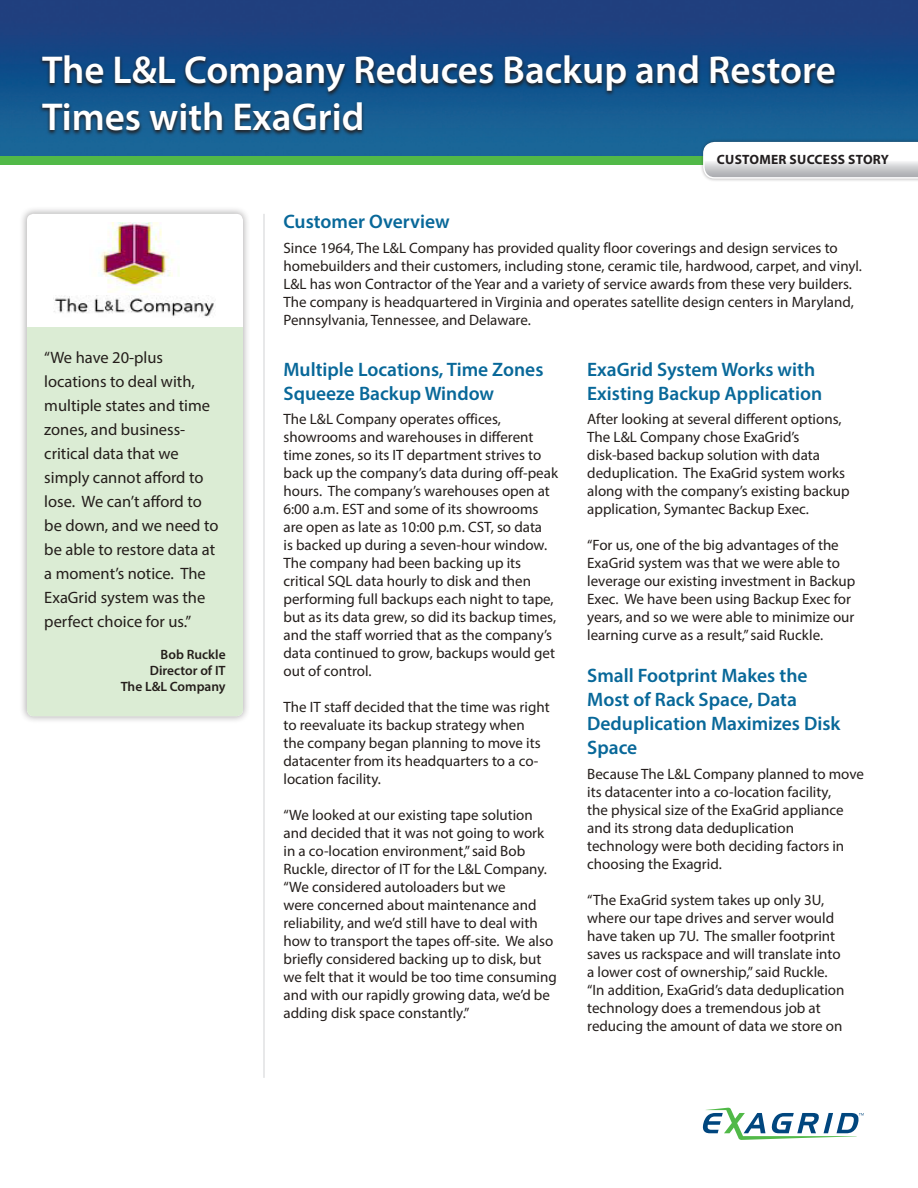
<style>
.page{position:relative;width:918px;height:1188px;background:#fff}
.page>*{position:absolute;margin:0;border:0;box-sizing:border-box;transform-origin:0 0}
.Headline{font:600 39px/46.8px "Myriad Pro";color:#fff}
.Blue_Paragraph_heade{font:600 19.5px/24px "Myriad Pro";color:#086899}
.Customer_Quote{font:16.5px/24px "Myriad Pro";color:#241e1b}
.Body_Copy{font:15px/18px "Myriad Pro";color:#241e1b}
.Quote_Author{font:600 13.5px "Myriad Pro";color:#241e1b}
.t1{font:700 13.5px "Myriad Pro";letter-spacing:.02em;color:#231f20}
</style>
<div class="page">
<img style="left:0;top:0;width:918px;height:156px">
<div style="left:0;top:156px;width:918px;height:8px;background:#51b948"></div>
<div style="left:700px;top:139px;width:218px;height:43px;background:#231f20;opacity:.4"></div>
<svg style="left:703px;top:142px;width:215px;height:37px"></svg>
<svg style="left:702px;top:1107px;width:162px;height:33px"></svg>
<div style="left:19px;top:206px;width:232px;height:518px;background:#231f20;opacity:.4"></div>
<div style="left:27px;top:214px;width:216px;height:502px;background:#fff;border-radius:7px"></div>
<div style="left:27px;top:327px;width:216px;height:389px;background:#dbecd4"></div>
<svg style="left:39px;top:55px;width:799px;height:81px;background:#154c7b"></svg>
<hr style="left:264px;top:214px;width:1px;height:864px;background:#d1d2d4">
<img style="left:53px;top:222px;width:162px;height:95px">
<p class="Headline" style="left:42px;top:46px;width:795px">The L&amp;L Company Reduces Backup and Restore<br>Times with ExaGrid</p>
<p class="t1" style="left:717px;top:151px;width:174px">CUSTOMER SUCCESS STORY</p>
<p class="Customer_Quote" style="left:44px;top:345px;width:176px">“We have 20-plus locations to deal with, multiple states and time zones, and business&shy;critical data that we simply cannot afford to lose. We can’t afford to be down, and we need to be able to restore data at a moment’s notice. The<br>ExaGrid system was the perfect choice for us.”</p>
<p class="Quote_Author" style="left:161px;top:646px;width:67px">Bob Ruckle</p>
<p class="Quote_Author" style="left:150px;top:662px;width:77px">Director of IT</p>
<p class="Quote_Author" style="left:121px;top:678px;width:107px">The L&amp;L Company</p>
<p class="Blue_Paragraph_heade" style="left:284px;top:209px;width:168px">Customer Overview</p>
<p class="Body_Copy" style="left:284px;top:239px;width:580px">Since 1964, The L&amp;L Company has provided quality floor coverings and design services to homebuilders and their customers, including stone, ceramic tile, hardwood, carpet, and vinyl.<br>L&amp;L has won Contractor of the Year and a variety of service awards from these very builders.<br>The company is headquartered in Virginia and operates satellite design centers in Maryland, Pennsylvania, Tennessee, and Delaware.</p>
<p class="Blue_Paragraph_heade" style="left:284px;top:356px;width:261px">Multiple Locations, Time Zones<br>Squeeze Backup Window</p>
<p class="Body_Copy" style="left:284px;top:410px;width:276px">The L&amp;L Company operates offices, showrooms and warehouses in different time zones, so its IT department strives to back up the company’s data during off-peak hours. The company’s warehouses open at 6:00 a.m. EST and some of its showrooms are open as late as 10:00 p.m. CST, so data<br>is backed up during a seven-hour window.<br>The company had been backing up its critical SQL data hourly to disk and then performing full backups each night to tape, but as its data grew, so did its backup times, and the staff worried that as the company’s data continued to grow, backups would get out of control.</p>
<p class="Body_Copy" style="left:284px;top:698px;width:268px">The IT staff decided that the time was right to reevaluate its backup strategy when<br>the company began planning to move its datacenter from its headquarters to a co&shy;location facility.</p>
<p class="Body_Copy" style="left:284px;top:806px;width:275px">“We looked at our existing tape solution and decided that it was not going to work in a co-location environment,” said Bob Ruckle, director of IT for the L&amp;L Company. “We considered autoloaders but we<br>were concerned about maintenance and reliability, and we’d still have to deal with how to transport the tapes off-site. We also briefly considered backing up to disk, but we felt that it would be too time consuming and with our rapidly growing data, we’d be adding disk space constantly.”</p>
<p class="Blue_Paragraph_heade" style="left:587px;top:356px;width:237px">ExaGrid System Works with<br>Existing Backup Application</p>
<p class="Body_Copy" style="left:587px;top:410px;width:264px">After looking at several different options, The L&amp;L Company chose ExaGrid’s disk-based backup solution with data deduplication. The ExaGrid system works along with the company’s existing backup application, Symantec Backup Exec.</p>
<p class="Body_Copy" style="left:587px;top:536px;width:270px">“For us, one of the big advantages of the ExaGrid system was that we were able to leverage our existing investment in Backup Exec. We have been using Backup Exec for years, and so we were able to minimize our learning curve as a result,” said Ruckle.</p>
<p class="Blue_Paragraph_heade" style="left:587px;top:663px;width:255px">Small Footprint Makes the<br>Most of Rack Space, Data<br>Deduplication Maximizes Disk<br>Space</p>
<p class="Body_Copy" style="left:587px;top:765px;width:278px">Because The L&amp;L Company planned to move its datacenter into a co-location facility,<br>the physical size of the ExaGrid appliance and its strong data deduplication technology were both deciding factors in choosing the Exagrid.</p>
<p class="Body_Copy" style="left:587px;top:891px;width:259px">“The ExaGrid system takes up only 3U, where our tape drives and server would have taken up 7U. The smaller footprint saves us rackspace and will translate into a lower cost of ownership,” said Ruckle. “In addition, ExaGrid’s data deduplication technology does a tremendous job at reducing the amount of data we store on</p>
</div>
